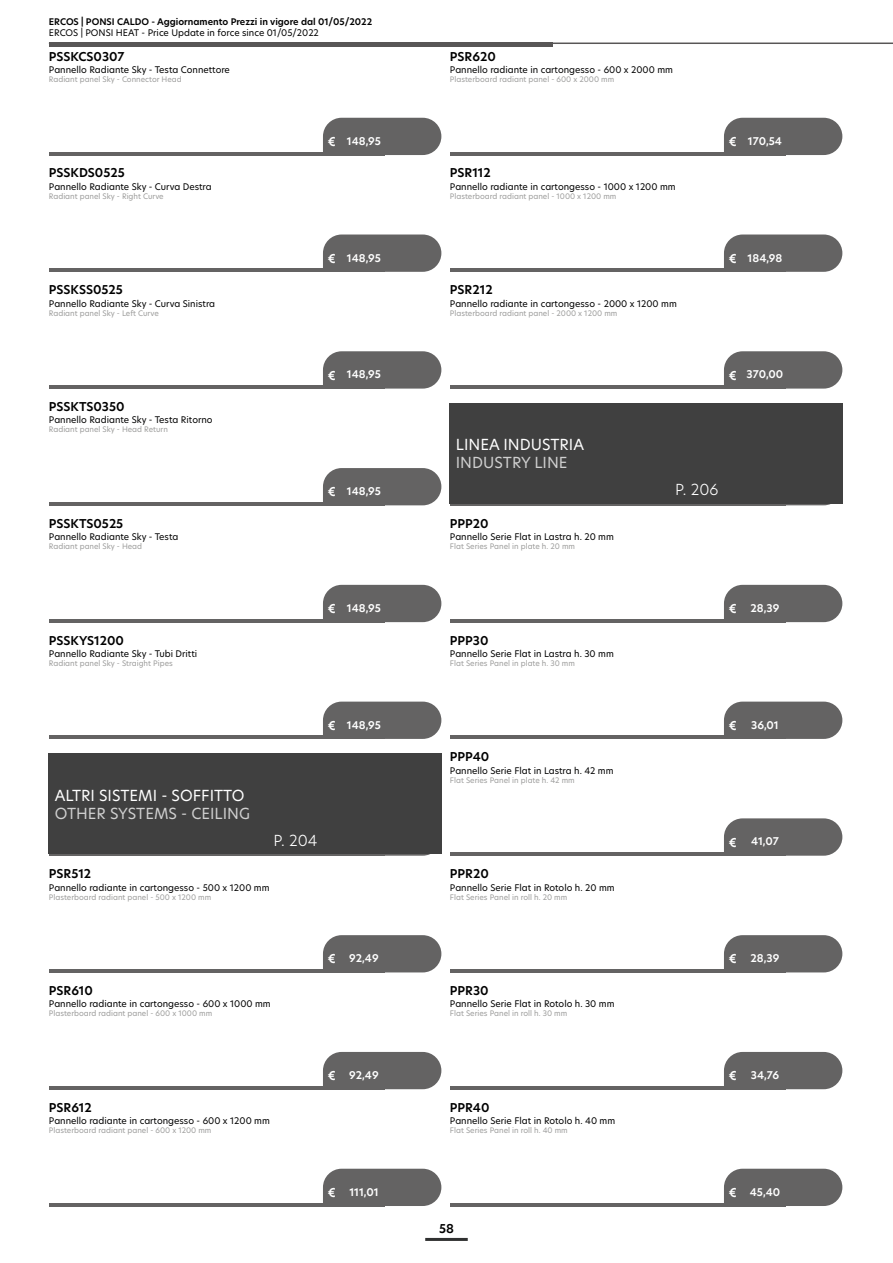
<style>
.page{position:relative;width:893px;height:1263px;background:#fff}
.page>*{position:absolute;margin:0;border:0;box-sizing:border-box;transform-origin:0 0}
.t1{font:15px "Hero New";color:#fff}
.t2{font:15px "Hero New";color:#d0d0d0}
.t3{font:300 15px "Hero New";color:#fff}
.t4{font:600 12px "Hero New";color:#000}
.t5{font:600 10.5px "Hero New";color:#fff}
.t6{font:9px "Hero New";color:#000}
.t7{font:600 9px "Hero New";color:#000}
.t8{font:7.5px "Hero New";color:#9d9d9c}
.s1{font-size:12px}
</style>
<div class="page">
<hr style="left:425px;top:1238px;width:43px;height:3px;background:#303131">
<hr style="left:49px;top:43px;width:844px;height:1px;background:#585656">
<hr style="left:49px;top:43px;width:504px;height:4px;background:#585656">
<div style="left:323px;top:118px;width:118px;height:37px;background:#646363"></div>
<hr style="left:49px;top:152px;width:335px;height:3px;background:#646363">
<svg style="left:323px;top:234px;width:118px;height:38px;background:#6e6d6d"></svg>
<hr style="left:49px;top:269px;width:335px;height:3px;background:#646363">
<svg style="left:323px;top:351px;width:118px;height:38px;background:#6d6c6c"></svg>
<hr style="left:49px;top:386px;width:335px;height:3px;background:#646363">
<svg style="left:323px;top:468px;width:118px;height:37px;background:#6b6a6a"></svg>
<hr style="left:49px;top:502px;width:335px;height:3px;background:#646363">
<div style="left:323px;top:585px;width:118px;height:37px;background:#646363"></div>
<hr style="left:49px;top:619px;width:335px;height:3px;background:#646363">
<div style="left:323px;top:702px;width:118px;height:37px;background:#646363"></div>
<hr style="left:49px;top:736px;width:335px;height:3px;background:#646363">
<svg style="left:384px;top:854px;width:46px;height:2px"></svg>
<hr style="left:49px;top:853px;width:335px;height:3px;background:#646363">
<div style="left:49px;top:753px;width:392px;height:101px;background:#404040"></div>
<svg style="left:323px;top:935px;width:118px;height:37px;background:#6c6b6b"></svg>
<hr style="left:49px;top:969px;width:335px;height:3px;background:#646363">
<div style="left:323px;top:1052px;width:118px;height:37px;background:#646363"></div>
<hr style="left:49px;top:1086px;width:335px;height:3px;background:#646363">
<div style="left:323px;top:1169px;width:118px;height:37px;background:#646363"></div>
<hr style="left:49px;top:1203px;width:335px;height:3px;background:#646363">
<div style="left:724px;top:118px;width:118px;height:37px;background:#646363"></div>
<hr style="left:450px;top:152px;width:335px;height:3px;background:#646363">
<svg style="left:724px;top:234px;width:118px;height:38px;background:#6e6d6d"></svg>
<hr style="left:450px;top:269px;width:335px;height:3px;background:#646363">
<svg style="left:724px;top:351px;width:118px;height:38px;background:#6d6c6c"></svg>
<hr style="left:450px;top:386px;width:335px;height:3px;background:#646363">
<svg style="left:785px;top:503px;width:57px;height:2px"></svg>
<hr style="left:450px;top:502px;width:335px;height:3px;background:#646363">
<div style="left:450px;top:403px;width:392px;height:100px;background:#404040"></div>
<div style="left:724px;top:585px;width:118px;height:37px;background:#646363"></div>
<hr style="left:450px;top:619px;width:335px;height:3px;background:#646363">
<div style="left:724px;top:702px;width:118px;height:37px;background:#646363"></div>
<hr style="left:450px;top:736px;width:335px;height:3px;background:#646363">
<svg style="left:724px;top:818px;width:118px;height:38px;background:#6d6c6c"></svg>
<hr style="left:450px;top:853px;width:335px;height:3px;background:#646363">
<svg style="left:724px;top:935px;width:118px;height:37px;background:#6c6b6b"></svg>
<hr style="left:450px;top:969px;width:335px;height:3px;background:#646363">
<div style="left:724px;top:1052px;width:118px;height:37px;background:#646363"></div>
<hr style="left:450px;top:1086px;width:335px;height:3px;background:#646363">
<div style="left:724px;top:1169px;width:118px;height:37px;background:#646363"></div>
<hr style="left:450px;top:1203px;width:335px;height:3px;background:#646363">
<p class="t7" style="left:49px;top:16px;width:325px">ERCOS | PONSI CALDO - Aggiornamento Prezzi in vigore dal 01/05/2022</p>
<p class="t6" style="left:49px;top:27px;width:272px">ERCOS | PONSI HEAT - Price Update in force since 01/05/2022</p>
<h2 class="t4" style="left:49px;top:48px;width:77px">PSSKCS0307</h2>
<p class="t6" style="left:49px;top:64px;width:183px">Pannello Radiante Sky - Testa Connettore</p>
<p class="t8" style="left:49px;top:74px;width:134px">Radiant panel Sky - Connector Head</p>
<h2 class="t4" style="left:450px;top:48px;width:47px">PSR620</h2>
<p class="t6" style="left:450px;top:64px;width:225px">Pannello radiante in cartongesso - 600 x 2000 mm</p>
<p class="t8" style="left:450px;top:74px;width:166px">Plasterboard radiant panel - 600 x 2000 mm</p>
<p class="t5" style="left:328px;top:134px;width:55px"><span class="s1">€</span> 148,95</p>
<p class="t5" style="left:729px;top:134px;width:55px"><span class="s1">€</span> 170,54</p>
<h2 class="t4" style="left:49px;top:165px;width:77px">PSSKDS0525</h2>
<p class="t6" style="left:49px;top:180px;width:164px">Pannello Radiante Sky - Curva Destra</p>
<p class="t8" style="left:49px;top:191px;width:116px">Radiant panel Sky - Right Curve</p>
<h2 class="t4" style="left:450px;top:165px;width:42px">PSR112</h2>
<p class="t6" style="left:450px;top:180px;width:227px">Pannello radiante in cartongesso - 1000 x 1200 mm</p>
<p class="t8" style="left:450px;top:191px;width:168px">Plasterboard radiant panel - 1000 x 1200 mm</p>
<p class="t5" style="left:328px;top:250px;width:55px"><span class="s1">€</span> 148,95</p>
<p class="t5" style="left:729px;top:250px;width:55px"><span class="s1">€</span> 184,98</p>
<h2 class="t4" style="left:49px;top:282px;width:75px">PSSKSS0525</h2>
<p class="t6" style="left:49px;top:297px;width:168px">Pannello Radiante Sky - Curva Sinistra</p>
<p class="t8" style="left:49px;top:308px;width:111px">Radiant panel Sky - Left Curve</p>
<h2 class="t4" style="left:450px;top:282px;width:44px">PSR212</h2>
<p class="t6" style="left:450px;top:297px;width:228px">Pannello radiante in cartongesso - 2000 x 1200 mm</p>
<p class="t8" style="left:450px;top:308px;width:169px">Plasterboard radiant panel - 2000 x 1200 mm</p>
<p class="t5" style="left:328px;top:367px;width:55px"><span class="s1">€</span> 148,95</p>
<p class="t5" style="left:729px;top:367px;width:56px"><span class="s1">€</span> 370,00</p>
<h2 class="t4" style="left:49px;top:398px;width:77px">PSSKTS0350</h2>
<p class="t6" style="left:49px;top:414px;width:165px">Pannello Radiante Sky - Testa Ritorno</p>
<p class="t8" style="left:49px;top:425px;width:121px">Radiant panel Sky - Head Return</p>
<h1 class="t1" style="left:456px;top:435px;width:130px">LINEA INDUSTRIA</h1>
<h1 class="t2" style="left:456px;top:453px;width:113px">INDUSTRY LINE</h1>
<p class="t5" style="left:328px;top:484px;width:55px"><span class="s1">€</span> 148,95</p>
<h1 class="t3" style="left:675px;top:479px;width:45px">P. 206</h1>
<h2 class="t4" style="left:49px;top:515px;width:76px">PSSKTS0525</h2>
<p class="t6" style="left:49px;top:531px;width:131px">Pannello Radiante Sky - Testa</p>
<p class="t8" style="left:49px;top:541px;width:95px">Radiant panel Sky - Head</p>
<h2 class="t4" style="left:450px;top:515px;width:40px">PPP20</h2>
<p class="t6" style="left:450px;top:531px;width:166px">Pannello Serie Flat in Lastra h. 20 mm</p>
<p class="t8" style="left:450px;top:541px;width:127px">Flat Series Panel in plate h. 20 mm</p>
<p class="t5" style="left:328px;top:601px;width:55px"><span class="s1">€</span> 148,95</p>
<p class="t5" style="left:729px;top:601px;width:52px"><span class="s1">€</span> 28,39</p>
<h2 class="t4" style="left:49px;top:632px;width:76px">PSSKYS1200</h2>
<p class="t6" style="left:49px;top:647px;width:150px">Pannello Radiante Sky - Tubi Dritti</p>
<p class="t8" style="left:49px;top:658px;width:125px">Radiant panel Sky - Straight Pipes</p>
<h2 class="t4" style="left:450px;top:632px;width:40px">PPP30</h2>
<p class="t6" style="left:450px;top:647px;width:165px">Pannello Serie Flat in Lastra h. 30 mm</p>
<p class="t8" style="left:450px;top:658px;width:127px">Flat Series Panel in plate h. 30 mm</p>
<p class="t5" style="left:328px;top:718px;width:55px"><span class="s1">€</span> 148,95</p>
<p class="t5" style="left:729px;top:718px;width:52px"><span class="s1">€</span> 36,01</p>
<h2 class="t4" style="left:450px;top:749px;width:41px">PPP40</h2>
<p class="t6" style="left:450px;top:764px;width:165px">Pannello Serie Flat in Lastra h. 42 mm</p>
<p class="t8" style="left:450px;top:775px;width:126px">Flat Series Panel in plate h. 42 mm</p>
<h1 class="t1" style="left:55px;top:785px;width:191px">ALTRI SISTEMI - SOFFITTO</h1>
<h1 class="t2" style="left:55px;top:803px;width:197px">OTHER SYSTEMS - CEILING</h1>
<h1 class="t3" style="left:274px;top:830px;width:45px">P. 204</h1>
<p class="t5" style="left:729px;top:834px;width:52px"><span class="s1">€</span> 41,07</p>
<h2 class="t4" style="left:49px;top:865px;width:44px">PSR512</h2>
<p class="t6" style="left:49px;top:881px;width:222px">Pannello radiante in cartongesso - 500 x 1200 mm</p>
<p class="t8" style="left:49px;top:892px;width:164px">Plasterboard radiant panel - 500 x 1200 mm</p>
<h2 class="t4" style="left:450px;top:865px;width:40px">PPR20</h2>
<p class="t6" style="left:450px;top:881px;width:166px">Pannello Serie Flat in Rotolo h. 20 mm</p>
<p class="t8" style="left:450px;top:892px;width:119px">Flat Series Panel in roll h. 20 mm</p>
<p class="t5" style="left:328px;top:951px;width:52px"><span class="s1">€</span> 92,49</p>
<p class="t5" style="left:729px;top:951px;width:52px"><span class="s1">€</span> 28,39</p>
<h2 class="t4" style="left:49px;top:982px;width:46px">PSR610</h2>
<p class="t6" style="left:49px;top:998px;width:223px">Pannello radiante in cartongesso - 600 x 1000 mm</p>
<p class="t8" style="left:49px;top:1008px;width:165px">Plasterboard radiant panel - 600 x 1000 mm</p>
<h2 class="t4" style="left:450px;top:982px;width:40px">PPR30</h2>
<p class="t6" style="left:450px;top:998px;width:166px">Pannello Serie Flat in Rotolo h. 30 mm</p>
<p class="t8" style="left:450px;top:1008px;width:119px">Flat Series Panel in roll h. 30 mm</p>
<p class="t5" style="left:328px;top:1068px;width:52px"><span class="s1">€</span> 92,49</p>
<p class="t5" style="left:729px;top:1068px;width:52px"><span class="s1">€</span> 34,76</p>
<h2 class="t4" style="left:49px;top:1099px;width:45px">PSR612</h2>
<p class="t6" style="left:49px;top:1115px;width:223px">Pannello radiante in cartongesso - 600 x 1200 mm</p>
<p class="t8" style="left:49px;top:1125px;width:164px">Plasterboard radiant panel - 600 x 1200 mm</p>
<h2 class="t4" style="left:450px;top:1099px;width:41px">PPR40</h2>
<p class="t6" style="left:450px;top:1115px;width:167px">Pannello Serie Flat in Rotolo h. 40 mm</p>
<p class="t8" style="left:450px;top:1125px;width:119px">Flat Series Panel in roll h. 40 mm</p>
<p class="t5" style="left:328px;top:1185px;width:52px"><span class="s1">€</span> 111,01</p>
<p class="t5" style="left:729px;top:1185px;width:53px"><span class="s1">€</span> 45,40</p>
<h2 class="t4" style="left:439px;top:1221px;width:16px">58</h2>
</div>
